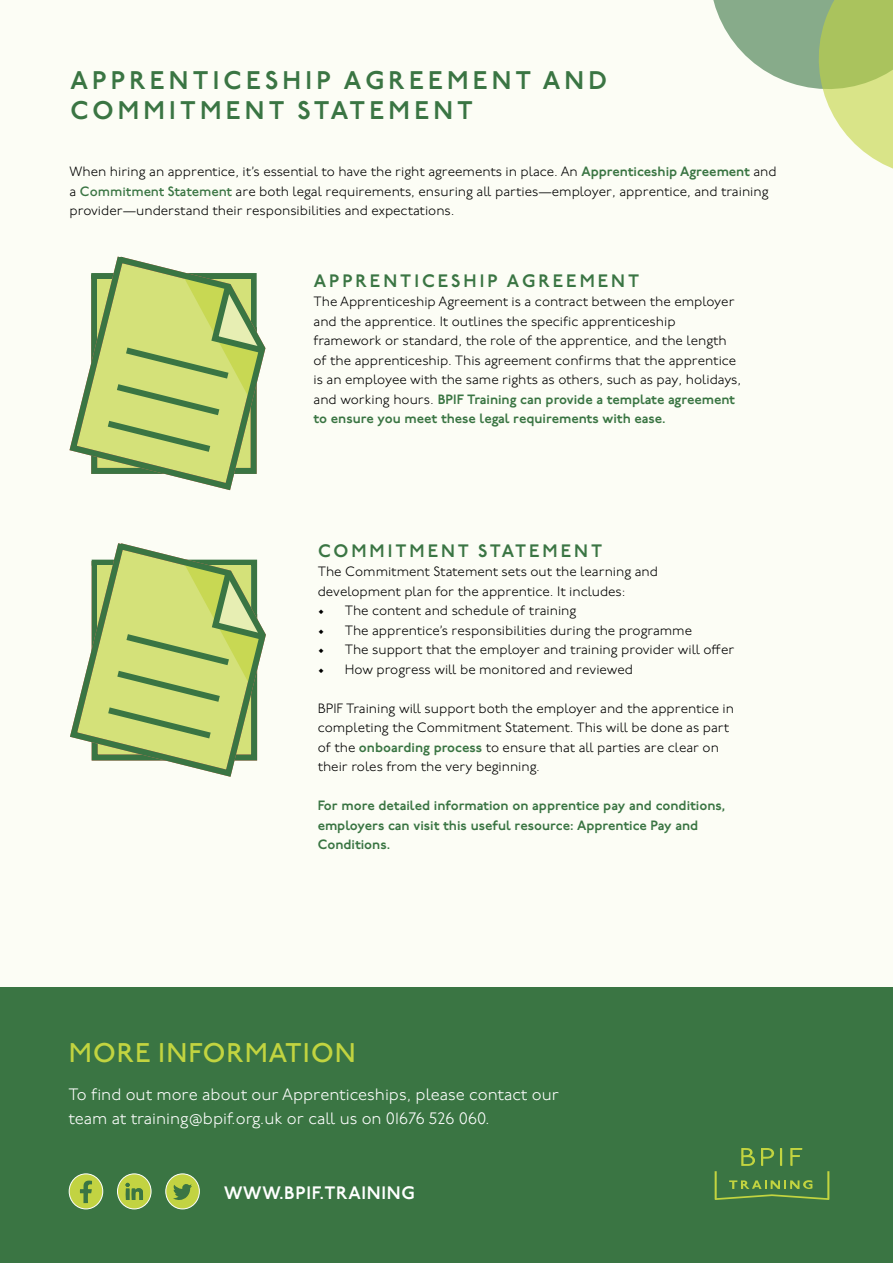
<style>
.page{position:relative;width:893px;height:1263px;background:#fcfdf5}
.page>*{position:absolute;margin:0;border:0;box-sizing:border-box;transform-origin:0 0}
.t1{font:500 27px "P22 Underground";letter-spacing:.04em;color:#c2d440}
.t2{font:600 25.5px/30.6px "P22 Underground";letter-spacing:.165em;color:#3a7543}
.t3{font:600 18px "P22 Underground";letter-spacing:.165em;color:#3a7543}
.t4{font:600 18px "P22 Underground";letter-spacing:.04em;color:#fff}
.t5{font:300 16.5px/24px "P22 Underground";color:#fff}
.t6{font:300 13.5px/19.5px "P22 Underground";color:#000}
.t7{font:600 13.5px/19.5px "P22 Underground";color:#3a7543}
.s1{font-weight:600;color:#3a7543}
.s2{font-weight:500;color:#3a7543}
</style>
<div class="page">
<svg style="left:69px;top:256px;width:165px;height:235px"></svg>
<svg style="left:85px;top:268px;width:181px;height:209px;background:#b8cc78"></svg>
<svg style="left:70px;top:543px;width:164px;height:234px"></svg>
<svg style="left:86px;top:555px;width:180px;height:208px;background:#b9cd77"></svg>
<div style="left:0;top:988px;width:893px;height:275px;background:#3a7543"></div>
<div style="left:69px;top:1174px;width:34px;height:35px;background:#c2d342;border-radius:50%"></div>
<div style="left:69px;top:1173px;width:34px;height:36px;border:1px solid #fff;border-radius:50%"></div>
<div style="left:117px;top:1174px;width:34px;height:35px;background:#c2d342;border-radius:50%"></div>
<div style="left:117px;top:1173px;width:34px;height:36px;border:1px solid #fff;border-radius:50%"></div>
<div style="left:166px;top:1174px;width:33px;height:35px;background:#c2d342;border-radius:50%"></div>
<div style="left:166px;top:1173px;width:34px;height:36px;border:1px solid #fff;border-radius:50%"></div>
<svg style="left:80px;top:1180px;width:12px;height:23px"></svg>
<svg style="left:126px;top:1183px;width:17px;height:17px"></svg>
<svg style="left:173px;top:1184px;width:19px;height:16px"></svg>
<svg style="left:715px;top:1148px;width:114px;height:52px"></svg>
<svg style="left:713px;top:0;width:180px;height:169px"></svg>
<h2 class="t2" style="left:70px;top:66px;width:538px">APPRENTICESHIP AGREEMENT AND<br>COMMITMENT STATEMENT</h2>
<p class="t6" style="left:70px;top:163px;width:709px">When hiring an apprentice, it’s essential to have the right agreements in place. An <span class="s1">Apprenticeship Agreement</span> and a <span class="s2">Commitment Statement</span> are both legal requirements, ensuring all parties—employer, apprentice, and training provider—understand their responsibilities and expectations.</p>
<h3 class="t3" style="left:314px;top:270px;width:327px">APPRENTICESHIP AGREEMENT</h3>
<p class="t6" style="left:314px;top:292px;width:429px">The Apprenticeship Agreement is a contract between the employer and the apprentice. It outlines the specific apprenticeship framework or standard, the role of the apprentice, and the length of the apprenticeship. This agreement confirms that the apprentice is an employee with the same rights as others, such as pay, holidays, and working hours. <span class="s1">BPIF Training can provide a template agreement to ensure you meet these legal requirements with ease.</span></p>
<h3 class="t3" style="left:318px;top:540px;width:286px">COMMITMENT STATEMENT</h3>
<p class="t6" style="left:318px;top:562px;width:342px">The Commitment Statement sets out the learning and development plan for the apprentice. It includes:</p>
<p class="t6" style="left:318px;top:601px;width:260px">• The content and schedule of training</p>
<p class="t6" style="left:318px;top:621px;width:376px">• The apprentice’s responsibilities during the programme</p>
<p class="t6" style="left:318px;top:640px;width:418px">• The support that the employer and training provider will offer</p>
<p class="t6" style="left:318px;top:660px;width:317px">• How progress will be monitored and reviewed</p>
<p class="t6" style="left:318px;top:699px;width:418px">BPIF Training will support both the employer and the apprentice in completing the Commitment Statement. This will be done as part of the <span class="s1">onboarding process</span> to ensure that all parties are clear on their roles from the very beginning.</p>
<p class="t7" style="left:318px;top:796px;width:409px">For more detailed information on apprentice pay and conditions, employers can visit this useful resource: Apprentice Pay and<br>Conditions.</p>
<h1 class="t1" style="left:69px;top:1038px;width:289px">MORE INFORMATION</h1>
<p class="t5" style="left:68px;top:1083px;width:492px">To find out more about our Apprenticeships, please contact our team at training@bpif.org.uk or call us on 01676 526 060.</p>
<h3 class="t4" style="left:224px;top:1183px;width:192px">WWW.BPIF.TRAINING</h3>
</div>
